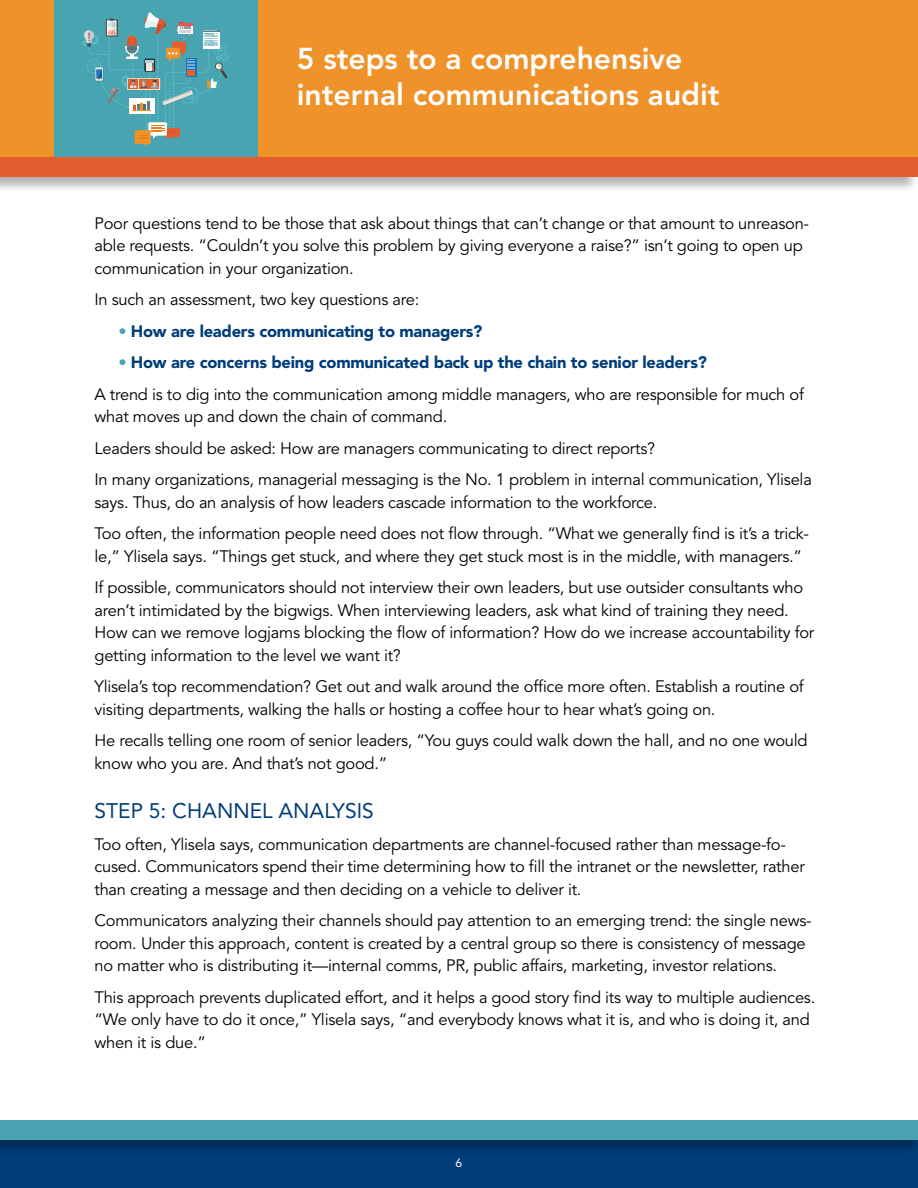
<style>
.page{position:relative;width:918px;height:1188px;background:#fff}
.page>*{position:absolute;margin:0;border:0;box-sizing:border-box;transform-origin:0 0}
.t1{font:800 30px/36px "Avenir";color:#fff}
.t2{font:21px "Avenir";color:#003d79}
.t3{font:16.5px/22.5px "Avenir";letter-spacing:-.015em;color:#000}
.t4{font:900 16.5px "Avenir";letter-spacing:-.015em;color:#003d79}
.t5{font:12px "Avenir";color:#fff}
.s1{font-weight:400;color:#4aa3b1}
.s2{color:#4aa3b1}
.s3{font-weight:900;color:#003d79}
</style>
<div class="page">
<div style="left:0;top:0;width:918px;height:161px;background:#ef922a"></div>
<div style="left:54px;top:0;width:204px;height:158px;background:#49a4b1"></div>
<svg style="left:82px;top:12px;width:147px;height:135px"></svg>
<div style="left:0;top:1139px;width:918px;height:49px;background:#003d79"></div>
<div style="left:0;top:1120px;width:918px;height:36px;background:#000;opacity:.3"></div>
<div style="left:0;top:1120px;width:918px;height:20px;background:#4aa3b1"></div>
<div style="left:0;top:157px;width:918px;height:36px;background:#000;opacity:.3"></div>
<div style="left:0;top:158px;width:918px;height:19px;background:#e45d30"></div>
<h1 class="t1" style="left:297px;top:41px;width:424px">5 steps to a comprehensive internal communications audit</h1>
<p class="t3" style="left:94px;top:212px;width:716px">Poor questions tend to be those that ask about things that can’t change or that amount to unreason&shy;able requests. “Couldn’t you solve this problem by giving everyone a raise?” isn’t going to open up communication in your organization.</p>
<p class="t3" style="left:94px;top:289px;width:326px">In such an assessment, two key questions are:</p>
<p class="t4" style="left:119px;top:321px;width:365px"><span class="s1">•</span> How are leaders communicating to managers?</p>
<p class="t3" style="left:94px;top:347px;width:711px;line-height:31.5px;text-indent:24px"><span class="s2">•</span> <span class="s3">How are concerns being communicated back up the chain to senior leaders?<br></span>A trend is to dig into the communication among middle managers, who are responsible for much of</p>
<p class="t3" style="left:94px;top:401px;width:719px;line-height:31.5px">what moves up and down the chain of command.<br>Leaders should be asked: How are managers communicating to direct reports?<br>In many organizations, managerial messaging is the No. 1 problem in internal communication, Ylisela</p>
<p class="t3" style="left:94px;top:487px;width:716px;line-height:31.5px">says. Thus, do an analysis of how leaders cascade information to the workforce.<br>Too often, the information people need does not flow through. “What we generally find is it’s a trick-</p>
<p class="t3" style="left:94px;top:541px;width:710px;line-height:31.5px">le,” Ylisela says. “Things get stuck, and where they get stuck most is in the middle, with managers.”<br>If possible, communicators should not interview their own leaders, but use outsider consultants who</p>
<p class="t3" style="left:94px;top:599px;width:721px">aren’t intimidated by the bigwigs. When interviewing leaders, ask what kind of training they need.<br>How can we remove logjams blocking the flow of information? How do we increase accountability for getting information to the level we want it?</p>
<p class="t3" style="left:94px;top:676px;width:711px">Ylisela’s top recommendation? Get out and walk around the office more often. Establish a routine of visiting departments, walking the halls or hosting a coffee hour to hear what’s going on.</p>
<p class="t3" style="left:94px;top:730px;width:715px">He recalls telling one room of senior leaders, “You guys could walk down the hall, and no one would know who you are. And that’s not good.”</p>
<p class="t2" style="left:94px;top:799px;width:281px">STEP 5: CHANNEL ANALYSIS</p>
<p class="t3" style="left:94px;top:833px;width:712px">Too often, Ylisela says, communication departments are channel-focused rather than message-fo&shy;cused. Communicators spend their time determining how to fill the intranet or the newsletter, rather than creating a message and then deciding on a vehicle to deliver it.</p>
<p class="t3" style="left:94px;top:910px;width:719px">Communicators analyzing their channels should pay attention to an emerging trend: the single news&shy;room. Under this approach, content is created by a central group so there is consistency of message no matter who is distributing it—internal comms, PR, public affairs, marketing, investor relations.</p>
<p class="t3" style="left:94px;top:986px;width:722px">This approach prevents duplicated effort, and it helps a good story find its way to multiple audiences. “We only have to do it once,” Ylisela says, “and everybody knows what it is, and who is doing it, and when it is due.”</p>
<p class="t5" style="left:456px;top:1156px;width:8px">6</p>
</div>
